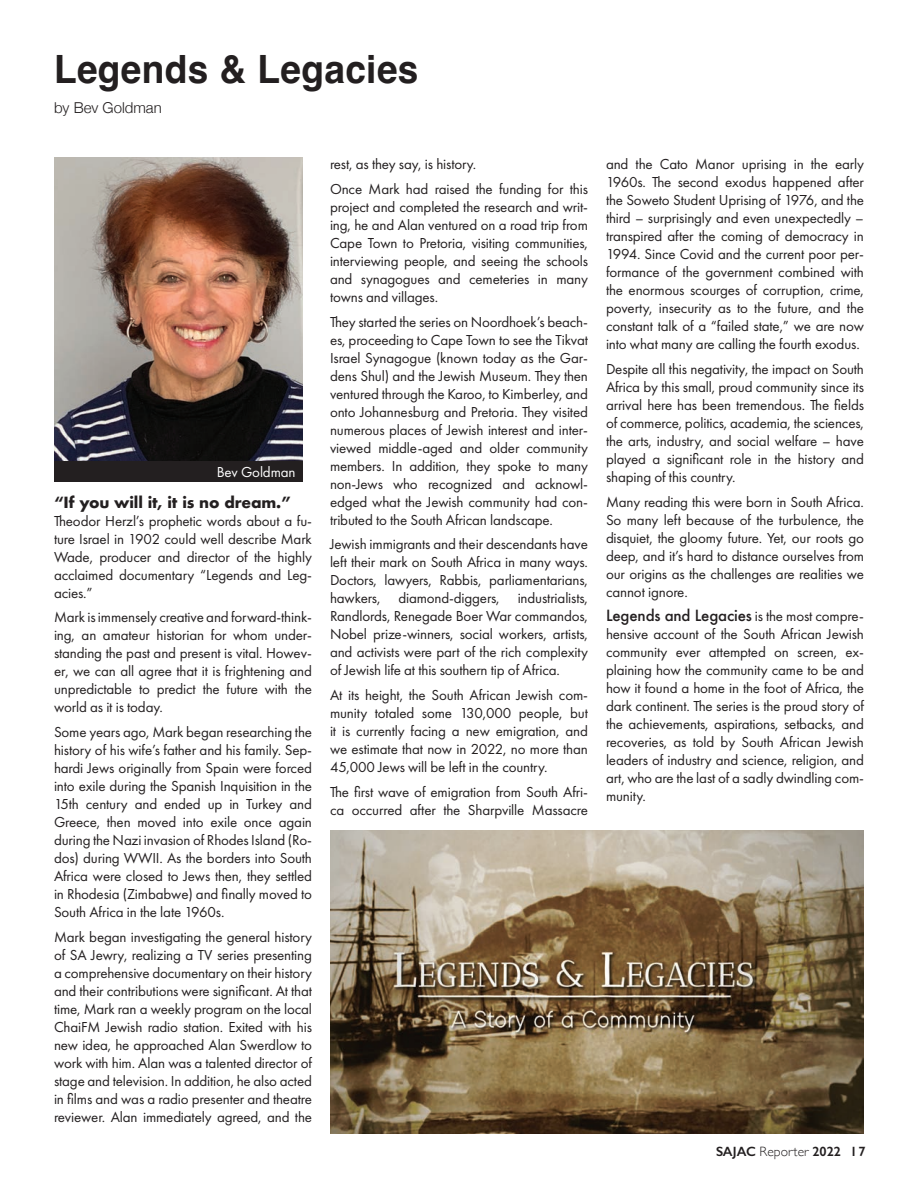
<style>
.page{position:relative;width:918px;height:1188px;background:#fff}
.page>*{position:absolute;margin:0;border:0;box-sizing:border-box;transform-origin:0 0}
.Headline{font:700 39px "Helvetica";letter-spacing:.01em;color:#231f20;scale:.95 1}
.Body_Copy{font:15px/18px "Futura PT";letter-spacing:-.01em;color:#231f20;text-align:justify}
.Body_Copy-2{font:700 15px "Futura";letter-spacing:-.01em;color:#231f20}
.Byline{font:300 15px "Helvetica Neue";color:#231f20}
.Body_Copy-3{font:15px "Futura PT";letter-spacing:-.01em;color:#fff}
.t1{font:600 13.5px "Gill Sans";color:#231f20}
.s1{font-family:"Futura";font-weight:500}
.s2{font-weight:300}
</style>
<div class="page">
<img style="left:330px;top:830px;width:534px;height:304px">
<img style="left:54px;top:158px;width:248px;height:303px">
<div style="left:54px;top:461px;width:248px;height:21px;background:#231f20"></div>
<p class="Headline" style="left:54px;top:46px;width:385px">Legends &amp; Legacies</p>
<p class="Byline" style="left:54px;top:96px;width:109px">by Bev Goldman</p>
<p class="Body_Copy-3" style="left:217px;top:463px;width:80px">Bev Goldman</p>
<p class="Body_Copy-2" style="left:54px;top:491px;width:239px">“If you will it, it is no dream.”</p>
<p class="Body_Copy" style="left:54px;top:512px;width:260px">Theodor Herzl’s prophetic words about a fu&shy;ture Israel in 1902 could well describe Mark Wade, producer and director of the highly acclaimed documentary “Legends and Leg&shy;acies.”</p>
<p class="Body_Copy" style="left:54px;top:608px;width:260px">Mark is immensely creative and forward-think&shy;ing, an amateur historian for whom under&shy;standing the past and present is vital. Howev&shy;er, we can all agree that it is frightening and unpredictable to predict the future with the world as it is today.</p>
<p class="Body_Copy" style="left:54px;top:723px;width:260px">Some years ago, Mark began researching the history of his wife’s father and his family. Sep&shy;hardi Jews originally from Spain were forced into exile during the Spanish Inquisition in the 15th century and ended up in Turkey and Greece, then moved into exile once again during the Nazi invasion of Rhodes Island (Ro&shy;dos) during WWII. As the borders into South Africa were closed to Jews then, they settled in Rhodesia (Zimbabwe) and finally moved to South Africa in the late 1960s.</p>
<p class="Body_Copy" style="left:54px;top:928px;width:260px">Mark began investigating the general history of SA Jewry, realizing a TV series presenting a comprehensive documentary on their history and their contributions were significant. At that time, Mark ran a weekly program on the local ChaiFM Jewish radio station. Exited with his new idea, he approached Alan Swerdlow to work with him. Alan was a talented director of stage and television. In addition, he also acted in films and was a radio presenter and theatre reviewer. Alan immediately agreed, and the</p>
<p class="Body_Copy" style="left:330px;top:155px;width:148px">rest, as they say, is history.</p>
<p class="Body_Copy" style="left:330px;top:180px;width:260px">Once Mark had raised the funding for this project and completed the research and writ&shy;ing, he and Alan ventured on a road trip from Cape Town to Pretoria, visiting communities, interviewing people, and seeing the schools and synagogues and cemeteries in many towns and villages.</p>
<p class="Body_Copy" style="left:330px;top:313px;width:260px">They started the series on Noordhoek’s beach&shy;es, proceeding to Cape Town to see the Tikvat Israel Synagogue (known today as the Gar&shy;dens Shul) and the Jewish Museum. They then ventured through the Karoo, to Kimberley, and onto Johannesburg and Pretoria. They visited numerous places of Jewish interest and inter&shy;viewed middle-aged and older community members. In addition, they spoke to many non-Jews who recognized and acknowl&shy;edged what the Jewish community had con&shy;tributed to the South African landscape.</p>
<p class="Body_Copy" style="left:330px;top:535px;width:260px">Jewish immigrants and their descendants have left their mark on South Africa in many ways.<br>Doctors, lawyers, Rabbis, parliamentarians, hawkers, diamond-diggers, industrialists, Randlords, Renegade Boer War commandos, Nobel prize-winners, social workers, artists, and activists were part of the rich complexity of Jewish life at this southern tip of Africa.</p>
<p class="Body_Copy" style="left:330px;top:686px;width:260px">At its height, the South African Jewish com&shy;munity totaled some 130,000 people, but it is currently facing a new emigration, and we estimate that now in 2022, no more than 45,000 Jews will be left in the country.</p>
<p class="Body_Copy" style="left:330px;top:783px;width:260px">The first wave of emigration from South Afri&shy;ca occurred after the Sharpville Massacre</p>
<p class="Body_Copy" style="left:606px;top:155px;width:260px">and the Cato Manor uprising in the early 1960s. The second exodus happened after the Soweto Student Uprising of 1976, and the third – surprisingly and even unexpectedly – transpired after the coming of democracy in 1994. Since Covid and the current poor per&shy;formance of the government combined with the enormous scourges of corruption, crime, poverty, insecurity as to the future, and the constant talk of a “failed state,” we are now into what many are calling the fourth exodus.</p>
<p class="Body_Copy" style="left:606px;top:360px;width:260px">Despite all this negativity, the impact on South Africa by this small, proud community since its arrival here has been tremendous. The fields of commerce, politics, academia, the sciences, the arts, industry, and social welfare – have played a significant role in the history and shaping of this country.</p>
<p class="Body_Copy" style="left:606px;top:493px;width:260px">Many reading this were born in South Africa.<br>So many left because of the turbulence, the disquiet, the gloomy future. Yet, our roots go deep, and it’s hard to distance ourselves from our origins as the challenges are realities we cannot ignore.</p>
<p class="Body_Copy" style="left:606px;top:607px;width:260px"><span class="s1">Legends and Legacies</span> is the most compre&shy;hensive account of the South African Jewish community ever attempted on screen, ex&shy;plaining how the community came to be and how it found a home in the foot of Africa, the dark continent. The series is the proud story of the achievements, aspirations, setbacks, and recoveries, as told by South African Jewish leaders of industry and science, religion, and art, who are the last of a sadly dwindling com&shy;munity.</p>
<p class="t1" style="left:716px;top:1143px;width:151px">SAJAC <span class="s2">Reporter</span> 2022 17</p>
</div>
